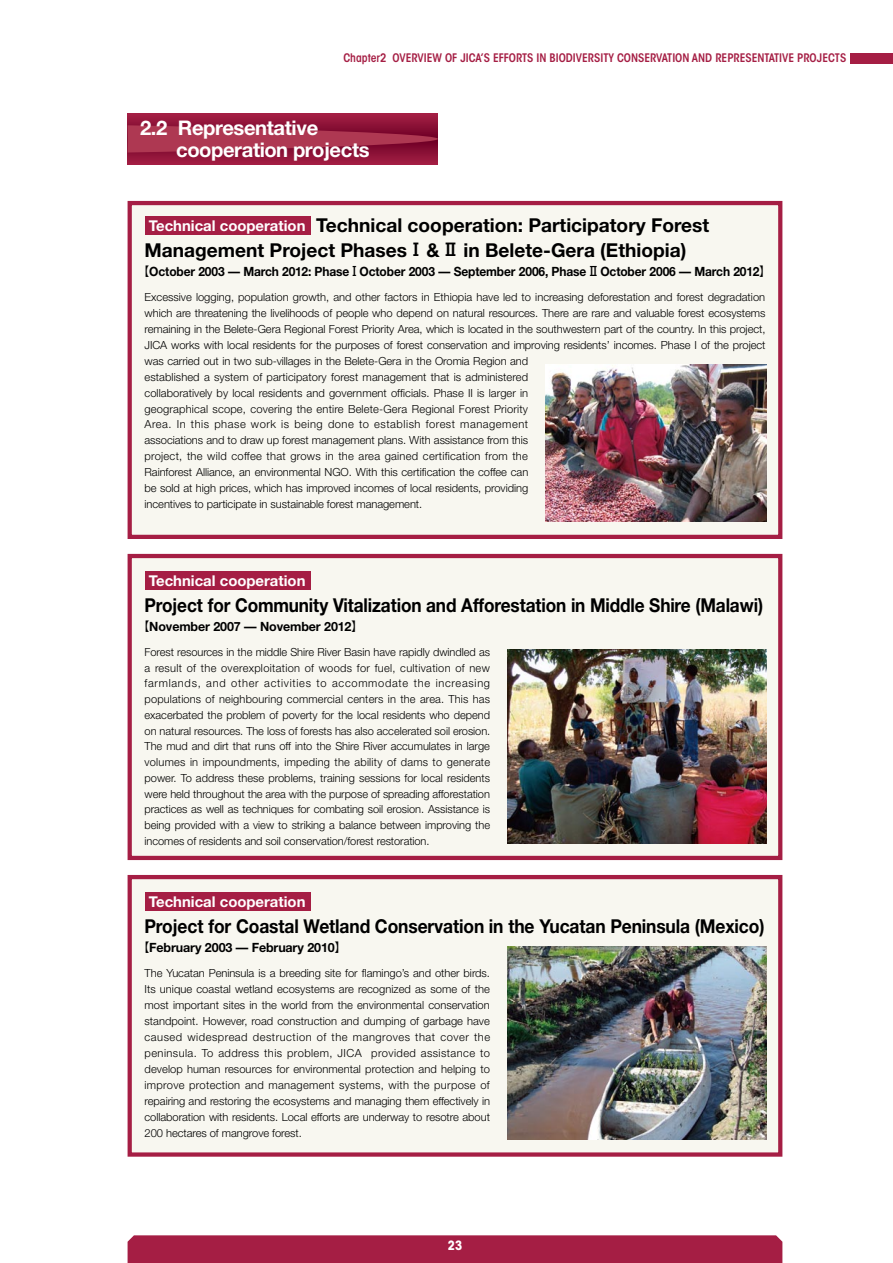
<style>
.page{position:relative;width:893px;height:1263px;background:#fff}
.page>*{position:absolute;margin:0;border:0;box-sizing:border-box;transform-origin:0 0}
.t1{font:700 20.25px/21.3px "Helvetica Neue";letter-spacing:-.02em;color:#fff}
.t2{font:700 19.2px/24.5px "Helvetica Neue";letter-spacing:-.005em;color:#000}
.t3{font:700 19.2px "Helvetica Neue";letter-spacing:-.005em;color:#000;scale:.9 1}
.t4{font:700 19.2px "Helvetica Neue";letter-spacing:-.005em;color:#000;scale:.91 1}
.t5{font:700 14.85px "Helvetica Neue";color:#fff}
.t6{font:700 12.75px "Helvetica Neue";letter-spacing:-.01em;color:#000;scale:.94 1}
.t7{font:700 12.75px "Helvetica Neue";letter-spacing:-.01em;color:#000}
.t8{font:700 condensed 12.75px "ITC Avant Garde Std";color:#fff}
.t9{font:600 condensed 11.7px "ITC Avant Garde Std";color:#a51e44}
.t10{font:300 11.1px/15.9px "Helvetica Neue";letter-spacing:-.005em;color:#000;text-align:justify}
.s1{font-size:14.85px;color:#fff}
.s2{font-family:"Gothic MB101 Pro De";font-size:16.95px}
.s3{font-family:"Rodin Pro DB";font-weight:400}
.s4{font-family:"Gothic MB101 Pro";font-weight:500}
</style>
<div class="page">
<div style="left:850px;top:53px;width:43px;height:11px;background:#a51e44"></div>
<div style="left:128px;top:1235px;width:654px;height:28px;background:#a51e44"></div>
<div style="left:128px;top:201px;width:654px;height:338px;background:#f8f7f0;border:4px solid #a51e44"></div>
<div style="left:128px;top:554px;width:654px;height:306px;background:#f8f7f0;border:4px solid #a51e44"></div>
<div style="left:128px;top:875px;width:654px;height:282px;background:#f8f7f0;border:4px solid #a51e44"></div>
<div style="left:145px;top:216px;width:165px;height:19px;background:#a51e44"></div>
<div style="left:145px;top:571px;width:165px;height:19px;background:#a51e44"></div>
<div style="left:145px;top:892px;width:165px;height:19px;background:#a51e44"></div>
<img style="left:545px;top:365px;width:221px;height:157px">
<img style="left:507px;top:649px;width:259px;height:194px">
<img style="left:507px;top:946px;width:259px;height:194px">
<div style="left:128px;top:113px;width:310px;height:51px;background:#97183d"></div>
<svg style="left:128px;top:125px;width:310px;height:28px"></svg>
<p class="t9" style="left:343px;top:51px;width:504px">Chapter2 OVERVIEW OF JICA’S EFFORTS IN BIODIVERSITY CONSERVATION AND REPRESENTATIVE PROJECTS</p>
<p class="t1" style="left:176px;top:117px;width:195px;text-indent:-36px">2.2 Representative cooperation projects</p>
<p class="t2" style="left:145px;top:213px;width:566px"><span class="s1">Technical cooperation</span> Technical cooperation: Participatory Forest<br>Management Project Phases <span class="s2">Ⅰ</span> &amp; <span class="s2">Ⅱ</span> in Belete-Gera (Ethiopia)</p>
<p class="t6" style="left:137px;top:263px;width:676px"><span class="s3">【</span>October 2003 — March 2012: Phase <span class="s4">Ⅰ</span> October 2003 — September 2006, Phase <span class="s4">Ⅱ</span> October 2006 — March 2012<span class="s3">】</span></p>
<p class="t10" style="left:145px;top:289px;width:622px;text-align:left">Excessive logging, population growth, and other factors in Ethiopia have led to increasing deforestation and forest degradation which are threatening the livelihoods of people who depend on natural resources. There are rare and valuable forest ecosystems remaining in the Belete-Gera Regional Forest Priority Area, which is located in the southwestern part of the country. In this project, JICA works with local residents for the purposes of forest conservation and improving residents’ incomes. Phase I of the project was carried out in two sub-villages in the Belete-Gera in the Oromia Region and<br>established a system of participatory forest management that is administered<br>collaboratively by local residents and government officials. Phase II is larger in<br>geographical scope, covering the entire Belete-Gera Regional Forest Priority<br>Area. In this phase work is being done to establish forest management<br>associations and to draw up forest management plans. With assistance from this<br>project, the wild coffee that grows in the area gained certification from the<br>Rainforest Alliance, an environmental NGO. With this certification the coffee can<br>be sold at high prices, which has improved incomes of local residents, providing<br>incentives to participate in sustainable forest management.</p>
<p class="t5" style="left:149px;top:571px;width:158px">Technical cooperation</p>
<p class="t3" style="left:144px;top:593px;width:689px">Project for Community Vitalization and Afforestation in Middle Shire (Malawi)</p>
<p class="t7" style="left:137px;top:618px;width:228px"><span class="s3">【</span>November 2007 — November 2012<span class="s3">】</span></p>
<p class="t10" style="left:145px;top:644px;width:347px">Forest resources in the middle Shire River Basin have rapidly dwindled as a result of the overexploitation of woods for fuel, cultivation of new farmlands, and other activities to accommodate the increasing populations of neighbouring commercial centers in the area. This has exacerbated the problem of poverty for the local residents who depend on natural resources. The loss of forests has also accelerated soil erosion.<br>The mud and dirt that runs off into the Shire River accumulates in large volumes in impoundments, impeding the ability of dams to generate power. To address these problems, training sessions for local residents were held throughout the area with the purpose of spreading afforestation practices as well as techniques for combating soil erosion. Assistance is being provided with a view to striking a balance between improving the incomes of residents and soil conservation/forest restoration.</p>
<p class="t5" style="left:149px;top:892px;width:158px">Technical cooperation</p>
<p class="t4" style="left:144px;top:914px;width:683px">Project for Coastal Wetland Conservation in the Yucatan Peninsula (Mexico)</p>
<p class="t7" style="left:137px;top:939px;width:211px"><span class="s3">【</span>February 2003 — February 2010<span class="s3">】</span></p>
<p class="t10" style="left:145px;top:965px;width:347px">The Yucatan Peninsula is a breeding site for flamingo’s and other birds.<br>Its unique coastal wetland ecosystems are recognized as some of the most important sites in the world from the environmental conservation standpoint. However, road construction and dumping of garbage have caused widespread destruction of the mangroves that cover the peninsula. To address this problem, JICA provided assistance to develop human resources for environmental protection and helping to improve protection and management systems, with the purpose of repairing and restoring the ecosystems and managing them effectively in collaboration with residents. Local efforts are underway to resotre about 200 hectares of mangrove forest.</p>
<p class="t8" style="left:448px;top:1237px;width:16px">23</p>
</div>
